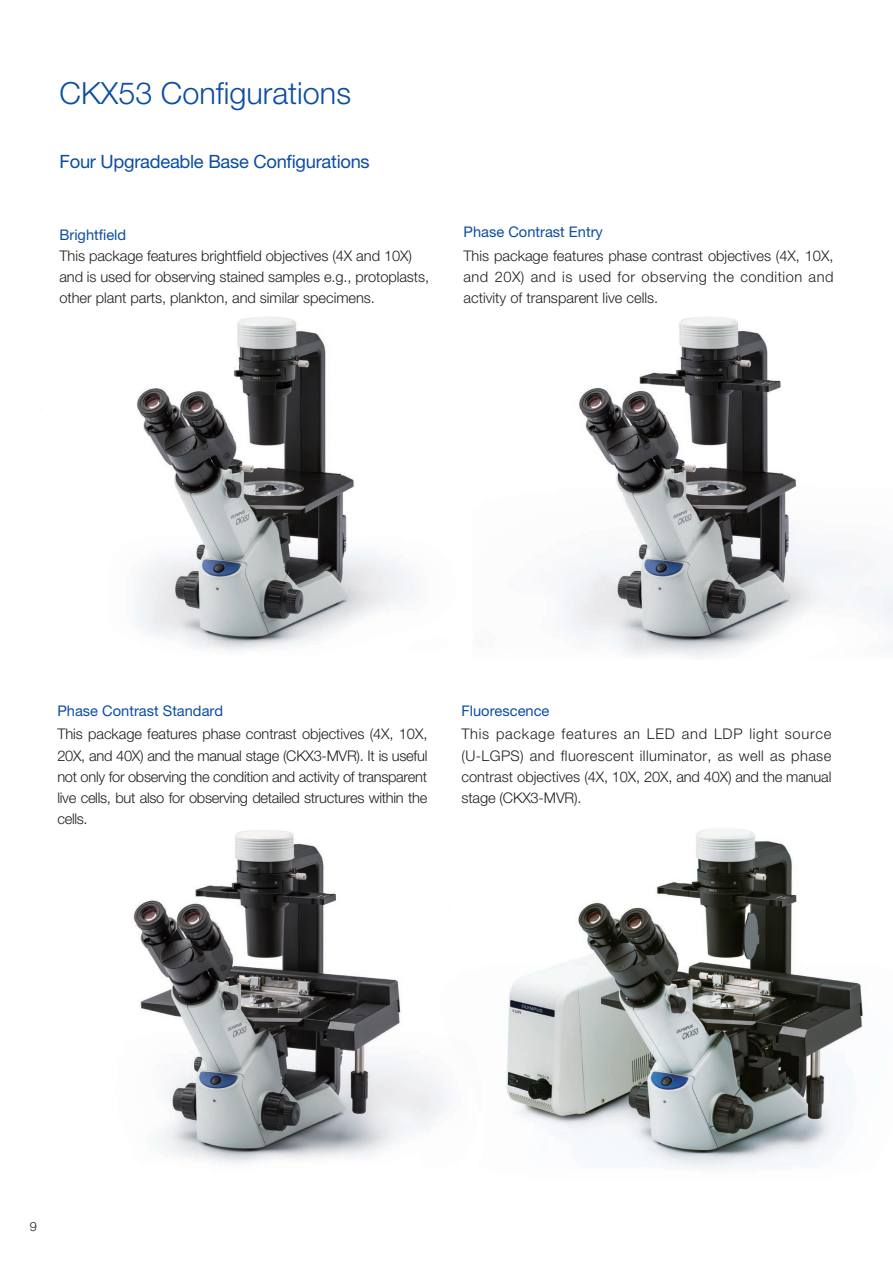
<style>
.page{position:relative;width:893px;height:1263px;background:#fff}
.page>*{position:absolute;margin:0;border:0;box-sizing:border-box;transform-origin:0 0}
.t1{font:300 30.6px "Helvetica Neue LT Std";color:#0d4da1}
.t2{font:18.3px "Helvetica Neue LT Std";letter-spacing:-.015em;color:#0d4da1}
.t3{font:300 14.7px/21.3px "Helvetica Neue LT Std";letter-spacing:-.005em;color:#231f20;text-align:justify}
.t4{font:14.7px "Helvetica Neue LT Std";color:#0d4da1}
.t5{font:300 12.75px "Helvetica Neue LT Std";color:#231f20}
</style>
<div class="page">
<img style="left:506px;top:829px;width:357px;height:340px">
<img style="left:136px;top:317px;width:278px;height:334px">
<img style="left:563px;top:317px;width:330px;height:340px">
<img style="left:133px;top:830px;width:314px;height:334px">
<h1 class="t1" style="left:60px;top:74px;width:293px">CKX53 Configurations</h1>
<p class="t2" style="left:60px;top:151px;width:312px">Four Upgradeable Base Configurations</p>
<p class="t4" style="left:59px;top:226px;width:68px">Brightfield</p>
<p class="t3" style="left:59px;top:245px;width:371px;text-align:left">This package features brightfield objectives (4X and 10X) and is used for observing stained samples e.g., protoplasts, other plant parts, plankton, and similar specimens.</p>
<p class="t4" style="left:463px;top:223px;width:141px">Phase Contrast Entry</p>
<p class="t3" style="left:463px;top:245px;width:372px">This package features phase contrast objectives (4X, 10X, and 20X) and is used for observing the condition and activity of transparent live cells.</p>
<p class="t4" style="left:57px;top:702px;width:167px">Phase Contrast Standard</p>
<p class="t3" style="left:57px;top:723px;width:372px">This package features phase contrast objectives (4X, 10X, 20X, and 40X) and the manual stage (CKX3-MVR). It is useful not only for observing the condition and activity of transparent live cells, but also for observing detailed structures within the cells.</p>
<p class="t4" style="left:461px;top:702px;width:90px">Fluorescence</p>
<p class="t3" style="left:461px;top:723px;width:371px">This package features an LED and LDP light source (U-LGPS) and fluorescent illuminator, as well as phase contrast objectives (4X, 10X, 20X, and 40X) and the manual stage (CKX3-MVR).</p>
<p class="t5" style="left:30px;top:1219px;width:9px">9</p>
</div>
